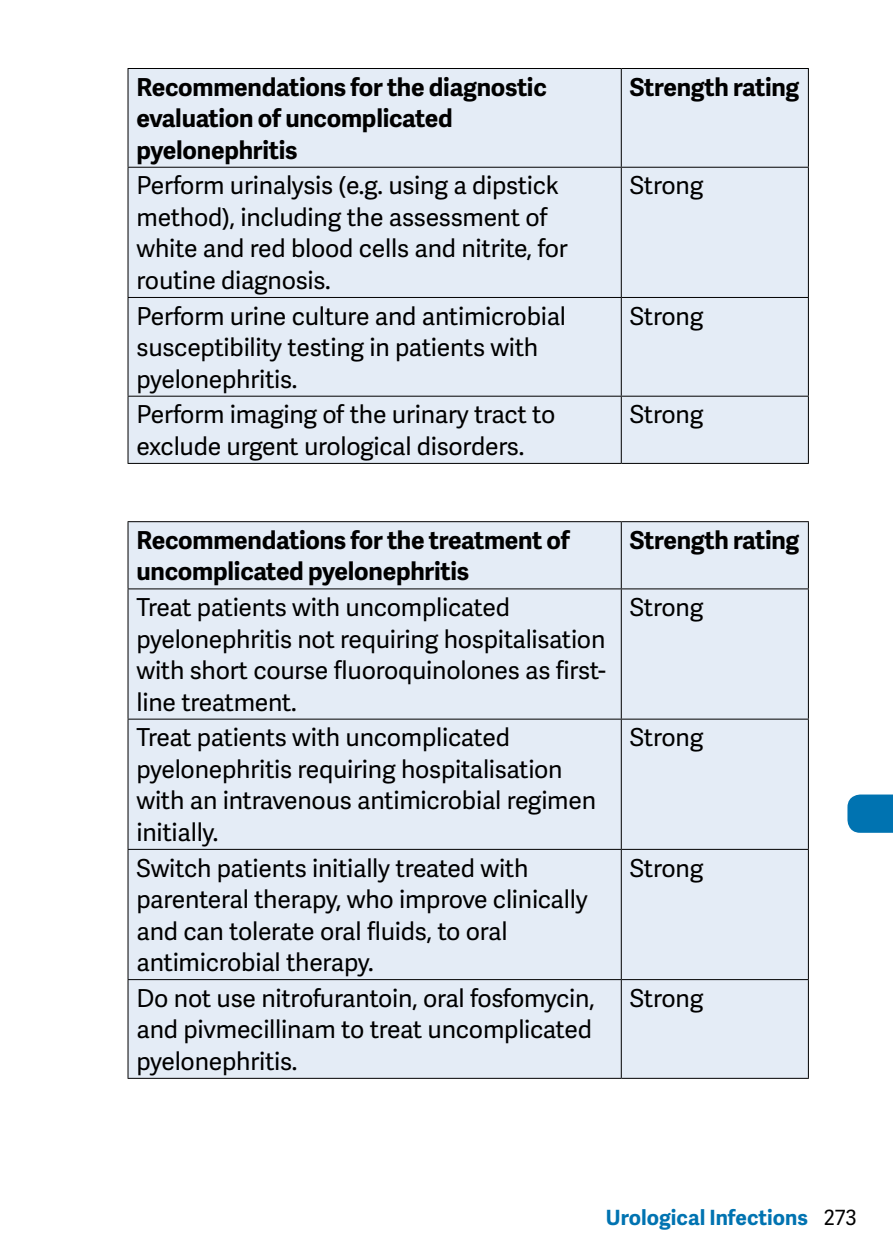
<style>
.page{position:relative;width:893px;height:1259px;background:#fff}
.page>*{position:absolute;margin:0;border:0;box-sizing:border-box;transform-origin:0 0}
.t1{font:24.6px/31.5px "Adelle Sans";letter-spacing:-.01em;color:#000}
.t2{font:700 24.6px/31.5px "Adelle Sans";letter-spacing:-.01em;color:#000}
.t3{font:700 21px "Adelle Sans";color:#0073b1}
.s1{font-weight:400;color:#000}
</style>
<div class="page">
<svg style="left:847px;top:794px;width:46px;height:39px;background:#107cb6"></svg>
<div style="left:129px;top:69px;width:679px;height:394px;background:#e4ecf6"></div>
<hr style="left:621px;top:69px;width:1px;height:98px;background:#000">
<hr style="left:128px;top:167px;width:493px;height:1px;background:#000">
<hr style="left:621px;top:167px;width:188px;height:1px;background:#000">
<hr style="left:621px;top:168px;width:1px;height:129px;background:#000">
<hr style="left:128px;top:297px;width:493px;height:1px;background:#000">
<hr style="left:621px;top:297px;width:188px;height:1px;background:#000">
<hr style="left:621px;top:298px;width:1px;height:98px;background:#000">
<hr style="left:128px;top:396px;width:493px;height:1px;background:#000">
<hr style="left:621px;top:396px;width:188px;height:1px;background:#000">
<hr style="left:621px;top:397px;width:1px;height:66px;background:#000">
<hr style="left:128px;top:463px;width:493px;height:1px;background:#000">
<hr style="left:621px;top:463px;width:188px;height:1px;background:#000">
<hr style="left:128px;top:68px;width:493px;height:1px;background:#000">
<hr style="left:127px;top:69px;width:2px;height:98px;background:#000">
<hr style="left:621px;top:68px;width:188px;height:1px;background:#000">
<hr style="left:808px;top:69px;width:1px;height:98px;background:#000">
<hr style="left:127px;top:168px;width:2px;height:129px;background:#000">
<hr style="left:808px;top:168px;width:1px;height:129px;background:#000">
<hr style="left:127px;top:298px;width:2px;height:98px;background:#000">
<hr style="left:808px;top:298px;width:1px;height:98px;background:#000">
<hr style="left:127px;top:397px;width:2px;height:66px;background:#000">
<hr style="left:808px;top:397px;width:1px;height:66px;background:#000">
<div style="left:129px;top:522px;width:679px;height:555px;background:#e4ecf6"></div>
<hr style="left:621px;top:522px;width:1px;height:66px;background:#000">
<hr style="left:128px;top:588px;width:493px;height:1px;background:#000">
<hr style="left:621px;top:588px;width:188px;height:1px;background:#000">
<hr style="left:621px;top:589px;width:1px;height:129px;background:#000">
<hr style="left:128px;top:718px;width:493px;height:1px;background:#000">
<hr style="left:621px;top:718px;width:188px;height:1px;background:#000">
<hr style="left:621px;top:719px;width:1px;height:130px;background:#000">
<hr style="left:128px;top:849px;width:493px;height:1px;background:#000">
<hr style="left:621px;top:849px;width:188px;height:1px;background:#000">
<hr style="left:621px;top:850px;width:1px;height:129px;background:#000">
<hr style="left:128px;top:979px;width:493px;height:1px;background:#000">
<hr style="left:621px;top:979px;width:188px;height:1px;background:#000">
<hr style="left:621px;top:980px;width:1px;height:98px;background:#000">
<hr style="left:128px;top:1077px;width:493px;height:1px;background:#000">
<hr style="left:621px;top:1077px;width:188px;height:1px;background:#000">
<hr style="left:128px;top:521px;width:493px;height:1px;background:#000">
<hr style="left:127px;top:522px;width:2px;height:66px;background:#000">
<hr style="left:621px;top:521px;width:188px;height:1px;background:#000">
<hr style="left:808px;top:522px;width:1px;height:66px;background:#000">
<hr style="left:127px;top:589px;width:2px;height:129px;background:#000">
<hr style="left:808px;top:589px;width:1px;height:129px;background:#000">
<hr style="left:127px;top:719px;width:2px;height:130px;background:#000">
<hr style="left:808px;top:719px;width:1px;height:130px;background:#000">
<hr style="left:127px;top:850px;width:2px;height:129px;background:#000">
<hr style="left:808px;top:850px;width:1px;height:129px;background:#000">
<hr style="left:127px;top:980px;width:2px;height:98px;background:#000">
<hr style="left:808px;top:980px;width:1px;height:98px;background:#000">
<p class="t2" style="left:137px;top:70px;width:412px">Recommendations for the diagnostic evaluation of uncomplicated pyelonephritis</p>
<p class="t2" style="left:630px;top:70px;width:171px">Strength rating</p>
<p class="t1" style="left:137px;top:169px;width:433px">Perform urinalysis (e.g. using a dipstick method), including the assessment of white and red blood cells and nitrite, for routine diagnosis.</p>
<p class="t1" style="left:630px;top:169px;width:75px">Strong</p>
<p class="t1" style="left:137px;top:299px;width:431px">Perform urine culture and antimicrobial susceptibility testing in patients with pyelonephritis.</p>
<p class="t1" style="left:630px;top:299px;width:75px">Strong</p>
<p class="t1" style="left:137px;top:398px;width:420px">Perform imaging of the urinary tract to exclude urgent urological disorders.</p>
<p class="t1" style="left:630px;top:398px;width:75px">Strong</p>
<p class="t2" style="left:137px;top:523px;width:435px">Recommendations for the treatment of uncomplicated pyelonephritis</p>
<p class="t2" style="left:630px;top:523px;width:171px">Strength rating</p>
<p class="t1" style="left:137px;top:591px;width:471px">Treat patients with uncomplicated pyelonephritis not requiring hospitalisation with short course fluoroquinolones as first&shy;line treatment.</p>
<p class="t1" style="left:630px;top:591px;width:75px">Strong</p>
<p class="t1" style="left:137px;top:721px;width:461px">Treat patients with uncomplicated pyelonephritis requiring hospitalisation with an intravenous antimicrobial regimen initially.</p>
<p class="t1" style="left:630px;top:721px;width:75px">Strong</p>
<p class="t1" style="left:137px;top:851px;width:453px">Switch patients initially treated with parenteral therapy, who improve clinically and can tolerate oral fluids, to oral antimicrobial therapy.</p>
<p class="t1" style="left:630px;top:851px;width:75px">Strong</p>
<p class="t1" style="left:137px;top:981px;width:460px;text-align:justify">Do not use nitrofurantoin, oral fosfomycin, and pivmecillinam to treat uncomplicated pyelonephritis.</p>
<p class="t1" style="left:630px;top:981px;width:75px">Strong</p>
<p class="t3" style="left:606px;top:1202px;width:253px">Urological Infections <span class="s1">273</span></p>
</div>
